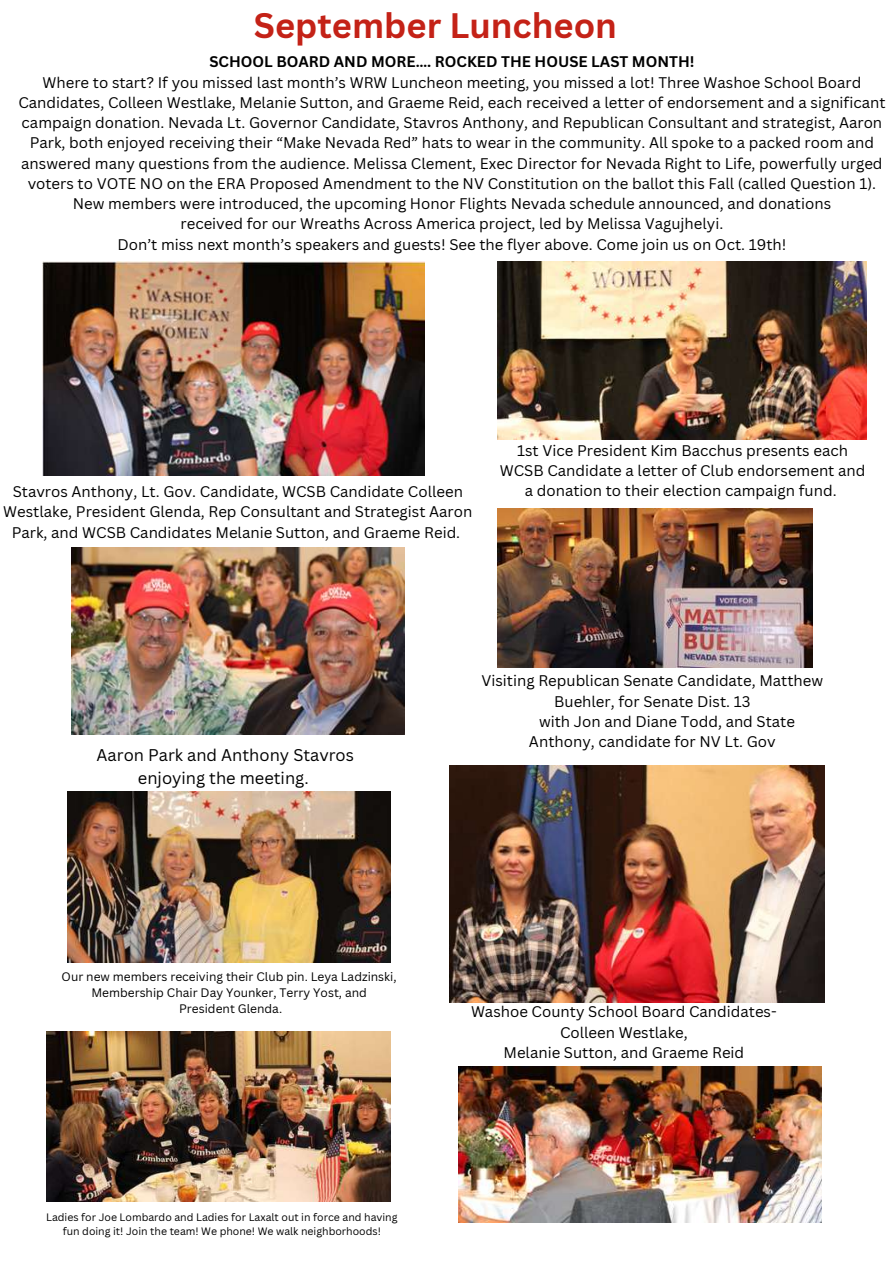
<style>
.page{position:relative;width:893px;height:1264px;background:#fff}
.page>*{position:absolute;margin:0;border:0;box-sizing:border-box;transform-origin:0 0}
.t1{font:700 34.5px "Canva Sans";color:#c42217}
.t2{font:16.5px/22.5px "Canva Sans";color:#000;text-align:center}
.t3{font:15px/20.2px "Canva Sans";color:#000;text-align:center}
.t4{font:700 15px "Canva Sans";color:#000}
.t5{font:12px/16px "Canva Sans";color:#000;text-align:center}
.t6{font:10.5px/14px "Canva Sans";color:#000;text-align:center}
</style>
<div class="page">
<img style="left:498px;top:509px;width:314px;height:158px">
<img style="left:458px;top:1066px;width:363px;height:156px">
<img style="left:68px;top:791px;width:322px;height:171px">
<img style="left:498px;top:261px;width:368px;height:178px">
<img style="left:46px;top:1031px;width:344px;height:170px">
<img style="left:42px;top:261px;width:382px;height:214px">
<img style="left:450px;top:765px;width:374px;height:237px">
<img style="left:71px;top:547px;width:333px;height:187px">
<h1 class="t1" style="left:254px;top:1px;width:364px">September Luncheon</h1>
<p class="t4" style="left:209px;top:51px;width:486px">SCHOOL BOARD AND MORE…. ROCKED THE HOUSE LAST MONTH!</p>
<p class="t3" style="left:18px;top:72px;width:868px">Where to start? If you missed last month’s WRW Luncheon meeting, you missed a lot! Three Washoe School Board Candidates, Colleen Westlake, Melanie Sutton, and Graeme Reid, each received a letter of endorsement and a significant campaign donation. Nevada Lt. Governor Candidate, Stavros Anthony, and Republican Consultant and strategist, Aaron Park, both enjoyed receiving their “Make Nevada Red” hats to wear in the community. All spoke to a packed room and answered many questions from the audience. Melissa Clement, Exec Director for Nevada Right to Life, powerfully urged voters to VOTE NO on the ERA Proposed Amendment to the NV Constitution on the ballot this Fall (called Question 1).<br>New members were introduced, the upcoming Honor Flights Nevada schedule announced, and donations<br>received for our Wreaths Across America project, led by Melissa Vagujhelyi.<br>Don’t miss next month’s speakers and guests! See the flyer above. Come join us on Oct. 19th!</p>
<p class="t3" style="left:3px;top:481px;width:470px">Stavros Anthony, Lt. Gov. Candidate, WCSB Candidate Colleen<br>Westlake, President Glenda, Rep Consultant and Strategist Aaron<br>Park, and WCSB Candidates Melanie Sutton, and Graeme Reid.</p>
<p class="t3" style="left:499px;top:440px;width:367px">1st Vice President Kim Bacchus presents each<br>WCSB Candidate a letter of Club endorsement and a donation to their election campaign fund.</p>
<p class="t2" style="left:97px;top:743px;width:259px">Aaron Park and Anthony Stavros enjoying the meeting.</p>
<p class="t3" style="left:481px;top:670px;width:343px">Visiting Republican Senate Candidate, Matthew</p>
<p class="t3" style="left:554px;top:690px;width:198px">Buehler, for Senate Dist. 13</p>
<p class="t3" style="left:539px;top:710px;width:257px">with Jon and Diane Todd, and State</p>
<p class="t3" style="left:529px;top:731px;width:248px">Anthony, candidate for NV Lt. Gov</p>
<p class="t5" style="left:62px;top:968px;width:336px">Our new members receiving their Club pin. Leya Ladzinski,<br>Membership Chair Day Younker, Terry Yost, and<br>President Glenda.</p>
<p class="t6" style="left:46px;top:1209px;width:353px">Ladies for Joe Lombardo and Ladies for Laxalt out in force and having fun doing it! Join the team! We phone! We walk neighborhoods!</p>
<p class="t3" style="left:471px;top:1001px;width:307px">Washoe County School Board Candidates-<br>Colleen Westlake,<br>Melanie Sutton, and Graeme Reid</p>
</div>
